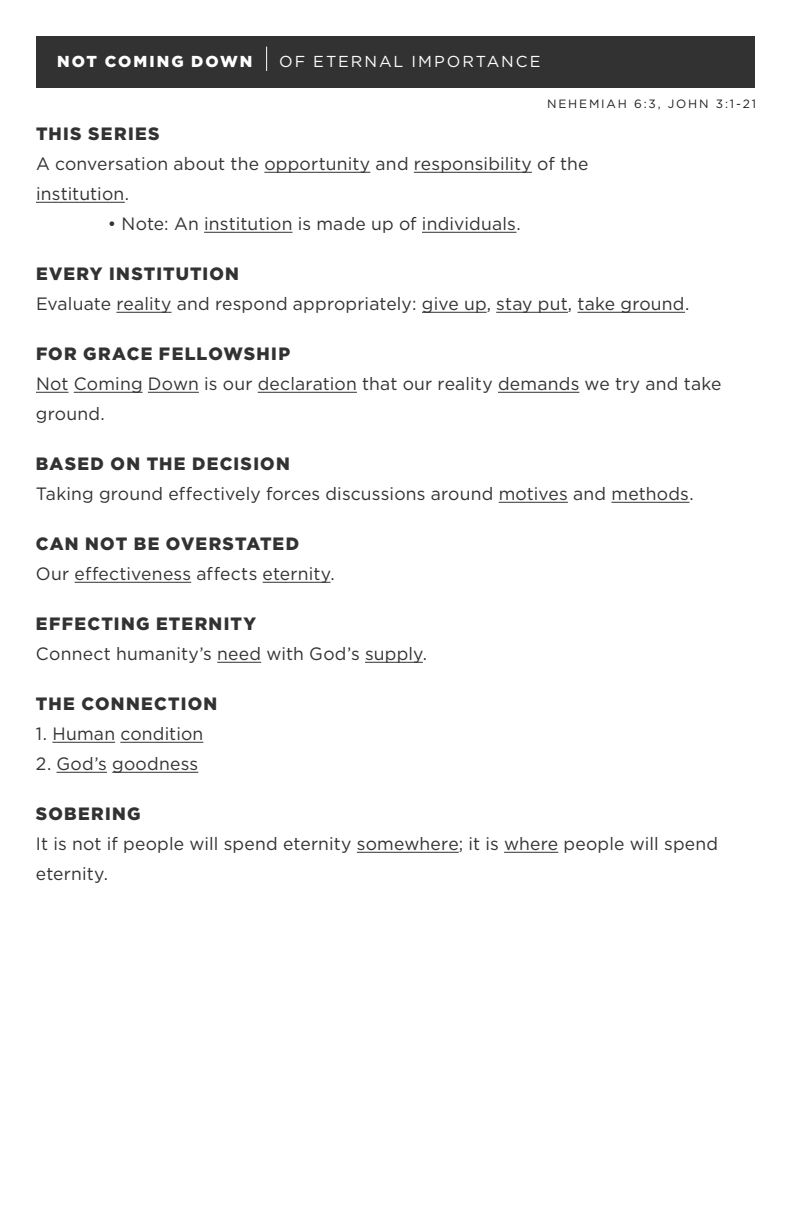
<style>
.page{position:relative;width:792px;height:1224px;background:#fff}
.page>*{position:absolute;margin:0;border:0;box-sizing:border-box;transform-origin:0 0}
.t1{font:17.8px/30px "Gotham";letter-spacing:.01em;color:#333233}
.t2{font:900 17.8px "Gotham";letter-spacing:.07em;color:#333233}
.t3{font:15.8px "Gotham";letter-spacing:.125em;color:#fff}
.t4{font:900 15.8px "Gotham";letter-spacing:.12em;color:#fff}
.t5{font:12px "Gotham";letter-spacing:.15em;color:#231f20}
</style>
<div class="page">
<div style="left:36px;top:36px;width:719px;height:52px;background:#333233"></div>
<hr style="left:264px;top:172px;width:106px;height:1px;background:#333233">
<hr style="left:414px;top:172px;width:118px;height:1px;background:#333233">
<hr style="left:36px;top:202px;width:89px;height:1px;background:#333233">
<hr style="left:204px;top:232px;width:88px;height:1px;background:#333233">
<hr style="left:422px;top:232px;width:94px;height:1px;background:#333233">
<hr style="left:116px;top:312px;width:56px;height:1px;background:#333233">
<hr style="left:422px;top:312px;width:65px;height:1px;background:#333233">
<hr style="left:496px;top:312px;width:72px;height:1px;background:#333233">
<hr style="left:578px;top:312px;width:107px;height:1px;background:#333233">
<hr style="left:36px;top:392px;width:33px;height:1px;background:#333233">
<hr style="left:74px;top:392px;width:69px;height:1px;background:#333233">
<hr style="left:148px;top:392px;width:51px;height:1px;background:#333233">
<hr style="left:258px;top:392px;width:99px;height:1px;background:#333233">
<hr style="left:498px;top:392px;width:81px;height:1px;background:#333233">
<hr style="left:499px;top:502px;width:69px;height:1px;background:#333233">
<hr style="left:611px;top:502px;width:78px;height:1px;background:#333233">
<hr style="left:75px;top:582px;width:116px;height:1px;background:#333233">
<hr style="left:263px;top:582px;width:68px;height:1px;background:#333233">
<hr style="left:217px;top:662px;width:44px;height:1px;background:#333233">
<hr style="left:365px;top:662px;width:58px;height:1px;background:#333233">
<hr style="left:52px;top:742px;width:63px;height:1px;background:#333233">
<hr style="left:120px;top:742px;width:83px;height:1px;background:#333233">
<hr style="left:57px;top:772px;width:50px;height:1px;background:#333233">
<hr style="left:112px;top:772px;width:86px;height:1px;background:#333233">
<hr style="left:357px;top:852px;width:102px;height:1px;background:#333233">
<hr style="left:504px;top:852px;width:54px;height:1px;background:#333233">
<svg style="left:266px;top:47px;width:1px;height:24px"></svg>
<p class="t4" style="left:57px;top:52px;width:197px">NOT COMING DOWN</p>
<p class="t3" style="left:279px;top:53px;width:263px">OF ETERNAL IMPORTANCE</p>
<p class="t5" style="left:547px;top:97px;width:210px">NEHEMIAH 6:3, JOHN 3:1-21</p>
<p class="t2" style="left:36px;top:123px;width:125px">THIS SERIES</p>
<p class="t1" style="left:36px;top:148px;width:554px">A conversation about the opportunity and responsibility of the institution.</p>
<p class="t1" style="left:108px;top:208px;width:414px">• Note: An institution is made up of individuals.</p>
<p class="t2" style="left:36px;top:263px;width:205px">EVERY INSTITUTION</p>
<p class="t1" style="left:36px;top:288px;width:655px">Evaluate reality and respond appropriately: give up, stay put, take ground.</p>
<p class="t2" style="left:36px;top:343px;width:256px">FOR GRACE FELLOWSHIP</p>
<p class="t1" style="left:36px;top:368px;width:687px">Not Coming Down is our declaration that our reality demands we try and take ground.</p>
<p class="t2" style="left:36px;top:453px;width:255px">BASED ON THE DECISION</p>
<p class="t1" style="left:36px;top:478px;width:659px">Taking ground effectively forces discussions around motives and methods.</p>
<p class="t2" style="left:36px;top:533px;width:265px">CAN NOT BE OVERSTATED</p>
<p class="t1" style="left:36px;top:558px;width:300px">Our effectiveness affects eternity.</p>
<p class="t2" style="left:36px;top:613px;width:222px">EFFECTING ETERNITY</p>
<p class="t1" style="left:36px;top:638px;width:393px">Connect humanity’s need with God’s supply.</p>
<p class="t2" style="left:36px;top:693px;width:183px">THE CONNECTION</p>
<p class="t1" style="left:36px;top:718px;width:169px">1. Human condition</p>
<p class="t1" style="left:36px;top:748px;width:164px">2. God’s goodness</p>
<p class="t2" style="left:36px;top:803px;width:106px">SOBERING</p>
<p class="t1" style="left:36px;top:828px;width:684px">It is not if people will spend eternity somewhere; it is where people will spend eternity.</p>
</div>
